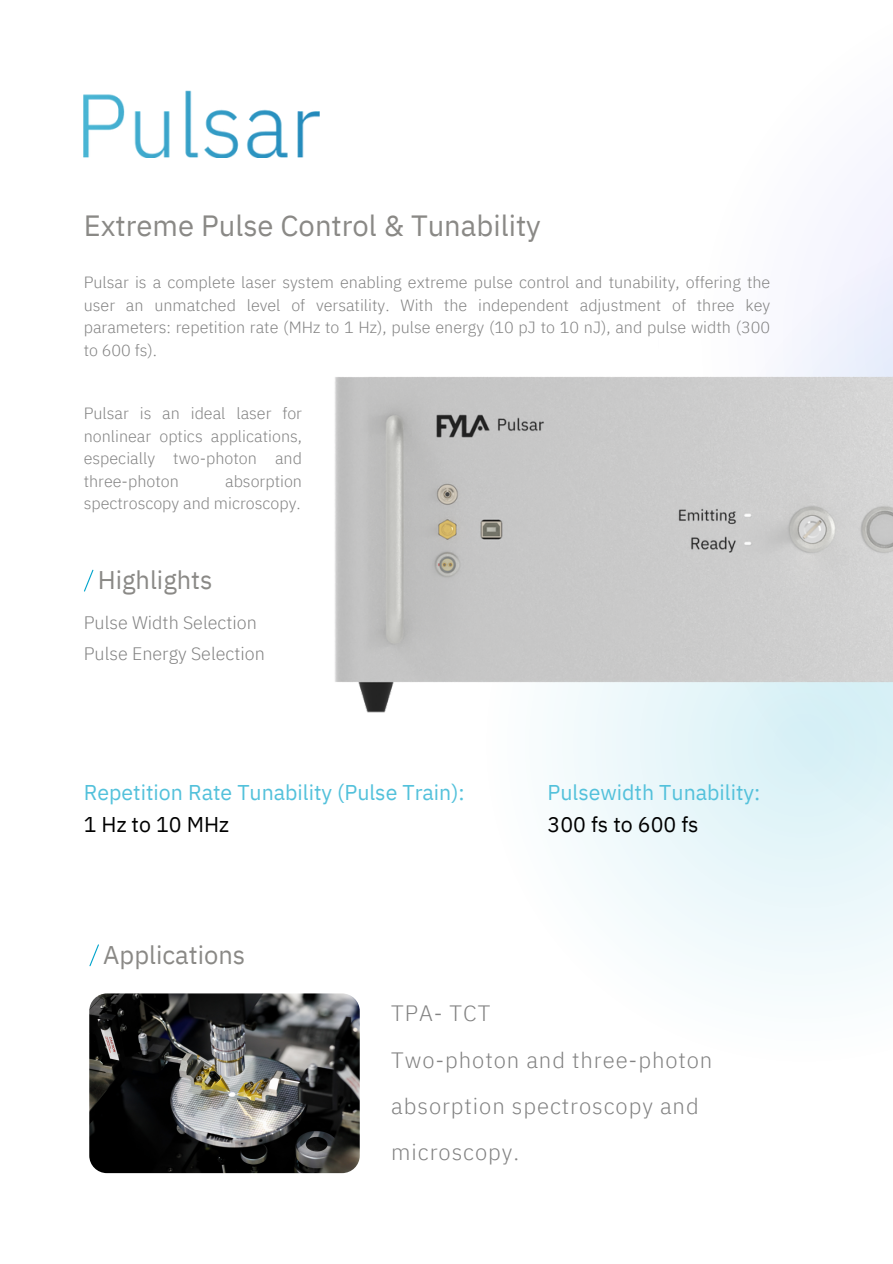
<style>
.page{position:relative;width:893px;height:1264px;background:#fff}
.page>*{position:absolute;margin:0;border:0;box-sizing:border-box;transform-origin:0 0}
.t1{font:29.25px "IBM Plex Sans";color:#8a8986}
.t2{font:25.5px "IBM Plex Sans";color:#8a8986}
.t3{font:300 22.2px/46px "IBM Plex Sans Hebrew";letter-spacing:.04em;color:#828282}
.t4{font:21.3px "IBM Plex Sans Hebrew";color:#53c1db}
.t5{font:21.3px "IBM Plex Sans Hebrew";color:#000}
.t6{font:300 18px "IBM Plex Sans Hebrew";color:#828282}
.t7{font:300 16.2px/22.5px "IBM Plex Sans Hebrew";color:#828282;text-align:justify}
</style>
<div class="page">
<svg style="left:562px;top:712px;width:330px;height:274px;fill:#f2fafc"></svg>
<svg style="left:675px;top:735px;width:217px;height:158px;background:#e2f4f8"></svg>
<svg style="left:658px;top:193px;width:234px;height:542px"></svg>
<svg style="left:89px;top:944px;width:10px;height:23px"></svg>
<img style="left:89px;top:993px;width:270px;height:180px;border-radius:18px">
<img style="left:335px;top:340px;width:557px;height:372px">
<img style="left:84px;top:91px;width:236px;height:66px">
<svg style="left:84px;top:569px;width:10px;height:23px"></svg>
<p class="t1" style="left:84px;top:206px;width:458px">Extreme Pulse Control &amp; Tunability</p>
<p class="t7" style="left:84px;top:271px;width:688px">Pulsar is a complete laser system enabling extreme pulse control and tunability, offering the user an unmatched level of versatility. With the independent adjustment of three key parameters: repetition rate (MHz to 1 Hz), pulse energy (10 pJ to 10 nJ), and pulse width (300 to 600 fs).</p>
<p class="t7" style="left:84px;top:402px;width:220px">Pulsar is an ideal laser for nonlinear optics applications, especially two-photon and three-photon</p>
<p class="t7" style="left:84px;top:469px;width:220px;text-align:right">absorption<br>spectroscopy and microscopy.</p>
<p class="t2" style="left:98px;top:563px;width:116px">Highlights</p>
<p class="t6" style="left:84px;top:610px;width:175px">Pulse Width Selection</p>
<p class="t6" style="left:84px;top:642px;width:183px">Pulse Energy Selection</p>
<p class="t4" style="left:84px;top:778px;width:382px">Repetition Rate Tunability (Pulse Train):</p>
<p class="t5" style="left:84px;top:810px;width:147px">1 Hz to 10 MHz</p>
<p class="t2" style="left:103px;top:937px;width:144px">Applications</p>
<p class="t4" style="left:547px;top:778px;width:214px">Pulsewidth Tunability:</p>
<p class="t5" style="left:547px;top:810px;width:153px">300 fs to 600 fs</p>
<p class="t3" style="left:391px;top:990px;width:101px">TPA- TCT</p>
<p class="t3" style="left:391px;top:1036px;width:322px">Two-photon and three-photon absorption spectroscopy and microscopy.</p>
</div>
